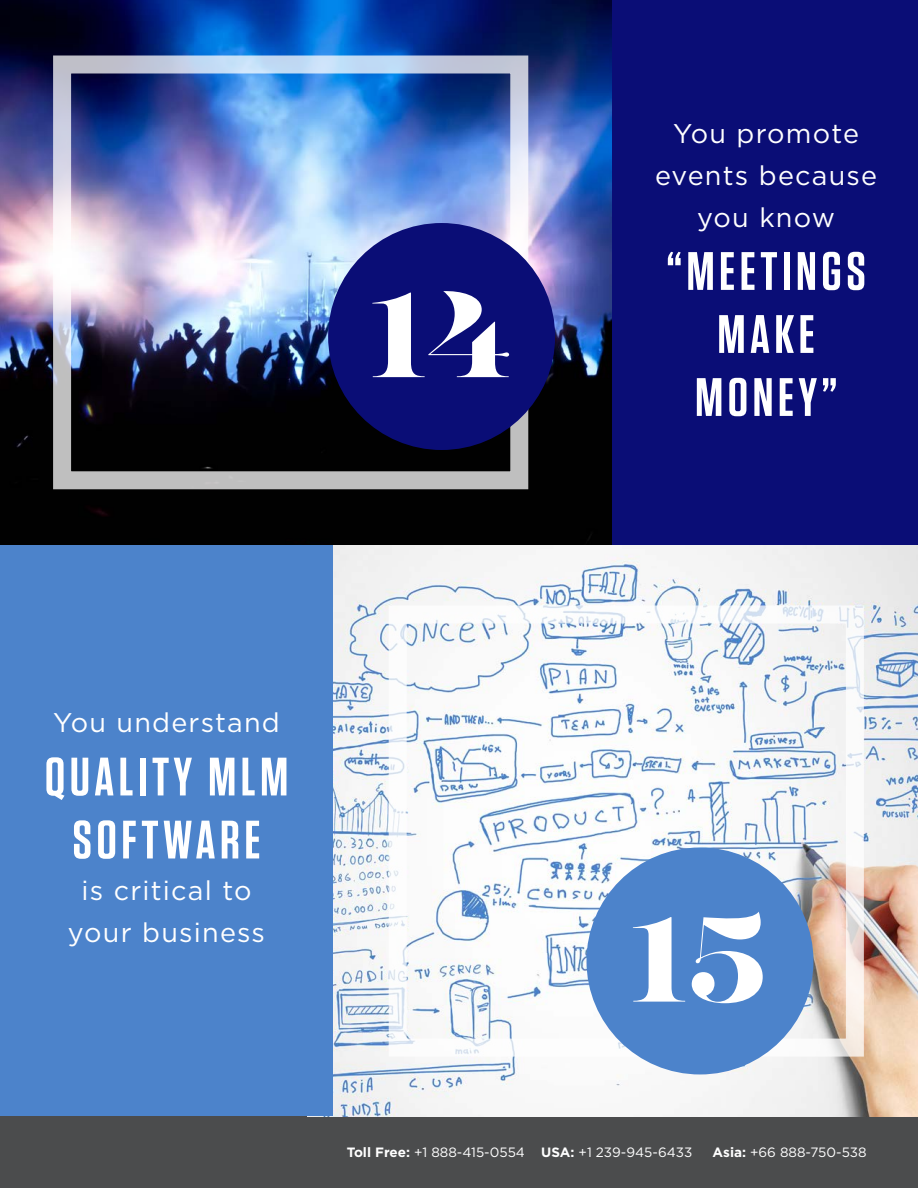
<style>
.page{position:relative;width:918px;height:1188px;background:#fff}
.page>*{position:absolute;margin:0;border:0;box-sizing:border-box;transform-origin:0 0}
.t1{font:800 136.5px "Majesti Banner";color:#fff}
.t2{font:600 54px/63px "Tungsten";letter-spacing:.085em;color:#fff;text-align:center}
.t3{font:27px/42px "Gotham";letter-spacing:.045em;color:#fff;text-align:center}
.t4{font:13.5px "Gotham";color:#fff}
.s1{font-weight:700}
</style>
<div class="page">
<img style="left:0;top:0;width:612px;height:545px">
<div style="left:0;top:1115px;width:918px;height:73px;background:#4b4c4d"></div>
<div style="left:612px;top:0;width:306px;height:545px;background:#0a0d76"></div>
<div style="left:53px;top:56px;width:475px;height:433px;border:18px solid #fff"></div>
<div style="left:328px;top:223px;width:227px;height:227px;background:#0a0d76;border-radius:50%"></div>
<img style="left:333px;top:545px;width:585px;height:571px">
<div style="left:0;top:545px;width:333px;height:571px;background:#4c83cb"></div>
<div style="left:389px;top:606px;width:475px;height:451px;border:18px solid #fff"></div>
<div style="left:586px;top:847px;width:227px;height:227px;background:#4c83cb;border-radius:50%"></div>
<p class="t1" style="left:368px;top:246px;width:146px">14</p>
<p class="t3" style="left:655px;top:112px;width:224px">You promote events because you know</p>
<p class="t2" style="left:667px;top:241px;width:201px">“MEETINGS<br>MAKE</p>
<p class="t2" style="left:695px;top:367px;width:144px">MONEY”</p>
<p class="t3" style="left:53px;top:701px;width:228px">You understand</p>
<p class="t2" style="left:45px;top:746px;width:245px">QUALITY MLM<br>SOFTWARE</p>
<p class="t3" style="left:81px;top:869px;width:172px">is critical to</p>
<p class="t3" style="left:68px;top:911px;width:199px">your business</p>
<p class="t1" style="left:629px;top:870px;width:141px">15</p>
<p class="t4" style="left:347px;top:1143px;width:347px"><span class="s1">Toll Free:</span> +1 888-415-0554 <span class="s1">USA:</span> +1 239-945-6433</p>
<p class="t4" style="left:713px;top:1143px;width:156px"><span class="s1">Asia:</span> +66 888-750-538</p>
</div>
